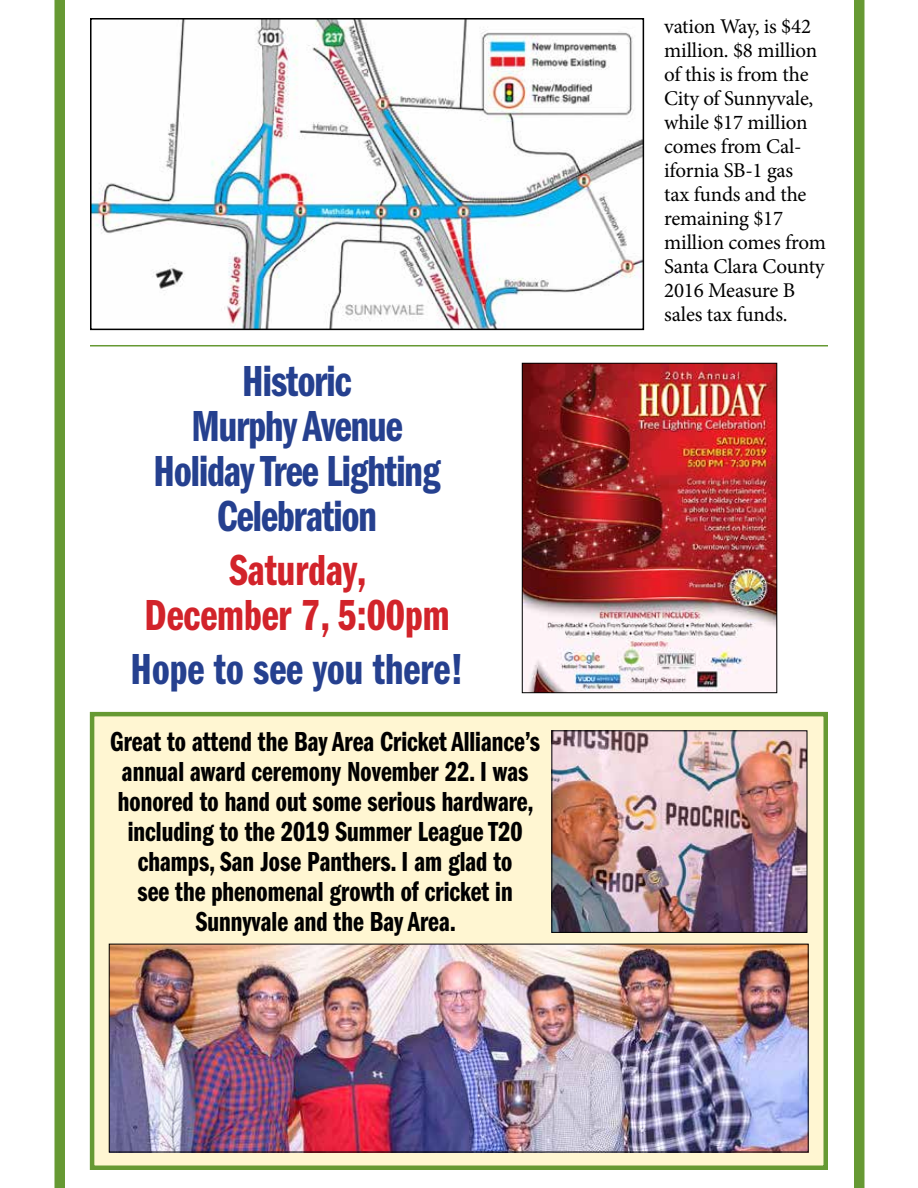
<style>
.page{position:relative;width:918px;height:1188px;background:#fff}
.page>*{position:absolute;margin:0;border:0;box-sizing:border-box;transform-origin:0 0}
.t1{font:45px/45px "Franklin Gothic Demi Cmpr";letter-spacing:-.02em;color:#25408f;text-align:center}
.t2{font:45px/45px "Franklin Gothic Demi Cmpr";color:#d2232a;text-align:center}
.t3{font:45px "Franklin Gothic Demi Cmpr";color:#25408f}
.t4{font:28.5px/30px "Franklin Gothic Demi Cmpr";color:#000;text-align:center}
.t5{font:21px/24px "Minion Pro";letter-spacing:-.01em;color:#000}
</style>
<div class="page">
<div style="left:54px;top:0;width:11px;height:1188px;background:#693"></div>
<div style="left:854px;top:0;width:10px;height:1188px;background:#693"></div>
<div style="left:92px;top:714px;width:734px;height:454px;background:#fff6d2"></div>
<div style="left:90px;top:712px;width:738px;height:458px;border:4px solid #693"></div>
<hr style="left:90px;top:345px;width:738px;height:1px;background:#693">
<img style="left:553px;top:732px;width:252px;height:199px">
<div style="left:551px;top:730px;width:256px;height:203px;border:1px solid #000"></div>
<img style="left:111px;top:946px;width:696px;height:204px">
<img style="left:93px;top:21px;width:548px;height:306px">
<div style="left:90px;top:18px;width:554px;height:312px;border:2px solid #000"></div>
<img style="left:524px;top:365px;width:251px;height:326px">
<div style="left:522px;top:363px;width:255px;height:330px;border:1px solid #000"></div>
<h1 class="t1" style="left:153px;top:359px;width:289px">Historic<br>Murphy Avenue<br>Holiday Tree Lighting<br>Celebration</h1>
<h1 class="t2" style="left:144px;top:548px;width:307px">Saturday,<br>December 7, 5:00pm</h1>
<h1 class="t3" style="left:131px;top:644px;width:334px">Hope to see you there!</h1>
<p class="t4" style="left:110px;top:727px;width:432px">Great to attend the Bay Area Cricket Alliance’s annual award ceremony November 22. I was honored to hand out some serious hardware, including to the 2019 Summer League T20 champs, San Jose Panthers. I am glad to<br>see the phenomenal growth of cricket in Sunnyvale and the Bay Area.</p>
<p class="t5" style="left:664px;top:15px;width:163px">vation Way, is $42 million. $8 million of this is from the<br>City of Sunnyvale, while $17 million comes from Cal&shy;ifornia SB-1 gas<br>tax funds and the remaining $17 million comes from<br>Santa Clara County<br>2016 Measure B sales tax funds.</p>
</div>
